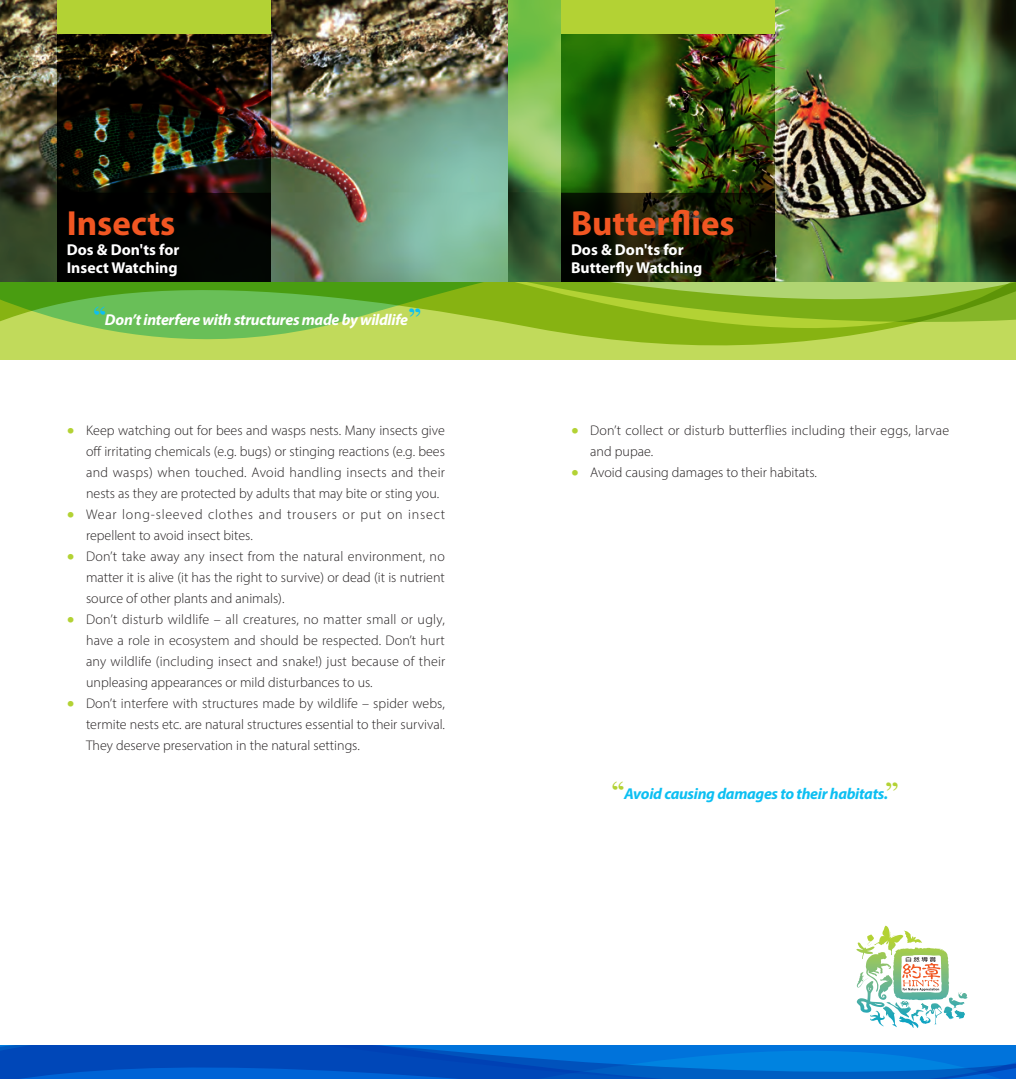
<style>
.page{position:relative;width:1016px;height:1079px;background:#fff}
.page>*{position:absolute;margin:0;border:0;box-sizing:border-box;transform-origin:0 0}
.t1{font:700 35px "Myriad Pro";color:#f15622}
.t2{font:35px "Times";color:#0dbff2}
.t3{font:35px "Times";color:#b3d234}
.t4{font:700 15.75px/17.5px "Myriad Pro";color:#fff}
.t5{font:italic 700 15.75px "Myriad Pro";letter-spacing:-.02em;color:#fff}
.t6{font:italic 700 15.75px "Myriad Pro";letter-spacing:-.02em;color:#0dbff2}
.t7{font:300 14px/21px "Myriad Pro";color:#231f20;text-align:justify}
.t8{font:300 14px/21px "Myriad Pro";letter-spacing:.055em;color:#231f20}
.s1{font-size:31.5px;color:#b3d234}
</style>
<div class="page">
<svg style="left:0;top:282px;width:508px;height:77px;background:#96c94f"></svg>
<svg style="left:251px;top:282px;width:257px;height:42px;background:#74b632"></svg>
<svg style="left:508px;top:324px;width:508px;height:35px;background:#afce44"></svg>
<svg style="left:508px;top:282px;width:508px;height:42px;background:#90bc2e"></svg>
<img style="left:0;top:0;width:508px;height:282px">
<img style="left:508px;top:0;width:508px;height:282px">
<img style="left:57px;top:34px;width:213px;height:159px">
<div style="left:57px;top:0;width:213px;height:34px;background:#b3d234"></div>
<img style="left:561px;top:34px;width:213px;height:159px">
<div style="left:561px;top:0;width:213px;height:34px;background:#b3d234"></div>
<img style="left:57px;top:193px;width:213px;height:89px">
<img style="left:561px;top:193px;width:213px;height:89px">
<svg style="left:856px;top:925px;width:111px;height:103px"></svg>
<svg style="left:0;top:0;width:5px;height:5px"></svg>
<svg style="left:1011px;top:0;width:5px;height:5px"></svg>
<svg style="left:0;top:1045px;width:1016px;height:34px;background:#005dc8"></svg>
<h1 class="t1" style="left:67px;top:203px;width:110px">Insects</h1>
<p class="t4" style="left:67px;top:241px;width:114px">Dos &amp; Don'ts for<br>Insect Watching</p>
<h1 class="t2" style="left:91px;top:286px;width:19px">ʻʻ</h1>
<h1 class="t2" style="left:406px;top:287px;width:19px">ʼʼ</h1>
<p class="t5" style="left:105px;top:309px;width:304px">Don’t interfere with structures made by wildlife</p>
<p class="t7" style="left:86px;top:419px;width:360px;text-indent:-19px"><span class="s1">•</span> Keep watching out for bees and wasps nests. Many insects give off irritating chemicals (e.g. bugs) or stinging reactions (e.g. bees and wasps) when touched. Avoid handling insects and their nests as they are protected by adults that may bite or sting you.</p>
<p class="t8" style="left:86px;top:503px;width:360px;text-indent:-19px"><span class="s1">•</span> Wear long-sleeved clothes and trousers or put on insect repellent to avoid insect bites.</p>
<p class="t7" style="left:86px;top:545px;width:360px;text-indent:-19px"><span class="s1">•</span> Don’t take away any insect from the natural environment, no matter it is alive (it has the right to survive) or dead (it is nutrient source of other plants and animals).</p>
<p class="t7" style="left:86px;top:608px;width:360px;text-indent:-19px"><span class="s1">•</span> Don’t disturb wildlife – all creatures, no matter small or ugly, have a role in ecosystem and should be respected. Don’t hurt any wildlife (including insect and snake!) just because of their unpleasing appearances or mild disturbances to us.</p>
<p class="t7" style="left:86px;top:692px;width:360px;text-indent:-19px"><span class="s1">•</span> Don’t interfere with structures made by wildlife – spider webs, termite nests etc. are natural structures essential to their survival.<br>They deserve preservation in the natural settings.</p>
<h1 class="t1" style="left:571px;top:203px;width:165px">Butterflies</h1>
<p class="t4" style="left:571px;top:241px;width:133px">Dos &amp; Don'ts for<br>Butterfly Watching</p>
<p class="t7" style="left:590px;top:419px;width:360px;text-indent:-19px"><span class="s1">•</span> Don’t collect or disturb butterflies including their eggs, larvae and pupae.</p>
<p class="t7" style="left:571px;top:461px;width:247px"><span class="s1">•</span> Avoid causing damages to their habitats.</p>
<h1 class="t3" style="left:609px;top:760px;width:19px">ʻʻ</h1>
<h1 class="t3" style="left:883px;top:761px;width:19px">ʼʼ</h1>
<p class="t6" style="left:624px;top:783px;width:265px">Avoid causing damages to their habitats.</p>
</div>
